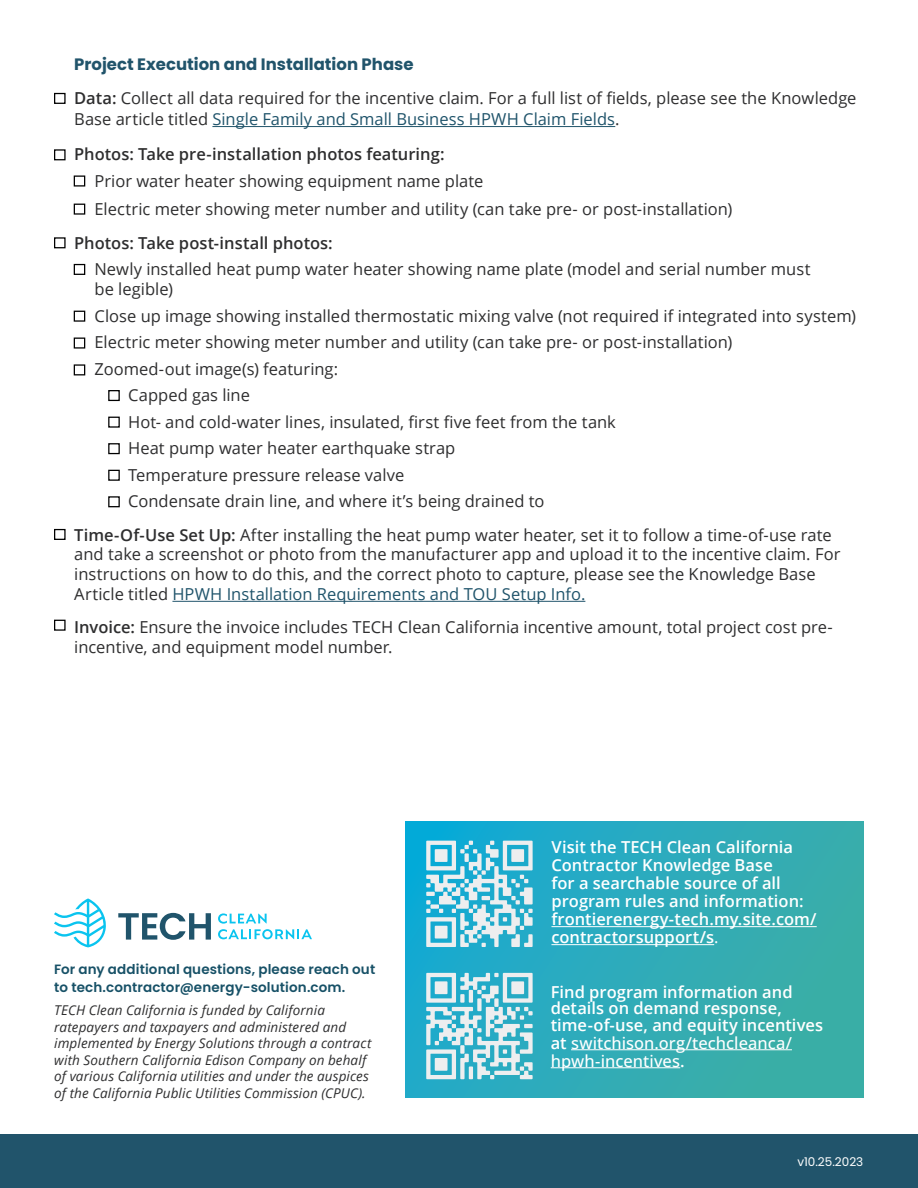
<style>
.page{position:relative;width:918px;height:1188px;background:#fff}
.page>*{position:absolute;margin:0;border:0;box-sizing:border-box;transform-origin:0 0}
.t1{font:16.5px/19.8px "Open Sans";color:#2e2e2f}
.t2{font:600 16.5px/18px "Open Sans";color:#fff}
.t3{font:600 16.5px "Open Sans";color:#2e2e2f}
.t4{font:500 16.5px/18px "Open Sans";color:#fff}
.t5{font:700 16.5px "Poppins";color:#21546b}
.t6{font:italic 13.5px/16.5px "Open Sans";letter-spacing:.01em;color:#2e2e2f}
.t7{font:600 13.5px/18px "Poppins";letter-spacing:.01em;color:#175167}
.t8{font:12px "Poppins";color:#fff}
.s1{font-weight:600}
.s2{color:#20546b}
.s3{font-weight:400}
</style>
<div class="page">
<hr style="left:212px;top:126px;width:403px;height:1px;background:#20546b">
<hr style="left:172px;top:601px;width:413px;height:1px;background:#20546b">
<div style="left:0;top:1134px;width:918px;height:54px;background:#21546b"></div>
<svg style="left:54px;top:899px;width:52px;height:48px"></svg>
<svg style="left:118px;top:913px;width:93px;height:27px"></svg>
<svg style="left:218px;top:913px;width:94px;height:26px"></svg>
<svg style="left:405px;top:822px;width:459px;height:276px;background:#2facb7"></svg>
<hr style="left:571px;top:1050px;width:221px;height:1px;background:#fff">
<hr style="left:551px;top:1068px;width:129px;height:1px;background:#fff">
<svg style="left:426px;top:973px;width:107px;height:106px;background:#8bccda"></svg>
<svg style="left:426px;top:841px;width:107px;height:106px;background:#81cbde"></svg>
<hr style="left:551px;top:926px;width:266px;height:1px;background:#fff">
<hr style="left:551px;top:944px;width:163px;height:1px;background:#fff">
<div style="left:54px;top:93px;width:12px;height:11px;border:1px solid #000"></div>
<div style="left:54px;top:149px;width:12px;height:11px;border:1px solid #000"></div>
<div style="left:108px;top:417px;width:12px;height:11px;border:1px solid #000"></div>
<div style="left:108px;top:470px;width:12px;height:11px;border:1px solid #000"></div>
<div style="left:108px;top:443px;width:12px;height:11px;border:1px solid #000"></div>
<div style="left:108px;top:496px;width:12px;height:11px;border:1px solid #000"></div>
<div style="left:108px;top:390px;width:12px;height:11px;border:1px solid #000"></div>
<div style="left:74px;top:264px;width:11px;height:11px;border:1px solid #000"></div>
<div style="left:74px;top:311px;width:11px;height:11px;border:1px solid #000"></div>
<div style="left:74px;top:338px;width:11px;height:11px;border:1px solid #000"></div>
<div style="left:54px;top:237px;width:12px;height:11px;border:1px solid #000"></div>
<div style="left:54px;top:529px;width:12px;height:11px;border:1px solid #000"></div>
<div style="left:54px;top:620px;width:12px;height:11px;border:1px solid #000"></div>
<div style="left:74px;top:364px;width:11px;height:11px;border:1px solid #000"></div>
<div style="left:74px;top:175px;width:11px;height:12px;border:1px solid #000"></div>
<div style="left:74px;top:204px;width:11px;height:11px;border:1px solid #000"></div>
<p class="t5" style="left:74px;top:57px;width:341px">Project Execution and Installation Phase</p>
<p class="t1" style="left:74px;top:87px;width:784px;line-height:21.6px"><span class="s1">Data:</span> Collect all data required for the incentive claim. For a full list of fields, please see the Knowledge<br>Base article titled <span class="s2">Single Family and Small Business HPWH Claim Fields</span>.</p>
<p class="t3" style="left:74px;top:143px;width:372px">Photos: Take pre-installation photos featuring:</p>
<p class="t1" style="left:94px;top:166px;width:639px;line-height:28.3px">Prior water heater showing equipment name plate<br>Electric meter showing meter number and utility (can take pre- or post-installation)</p>
<p class="t3" style="left:74px;top:231px;width:260px">Photos: Take post-install photos:</p>
<p class="t1" style="left:94px;top:261px;width:718px">Newly installed heat pump water heater showing name plate (model and serial number must be legible)</p>
<p class="t1" style="left:94px;top:305px;width:763px">Close up image showing installed thermostatic mixing valve (not required if integrated into system)</p>
<p class="t1" style="left:94px;top:332px;width:639px">Electric meter showing meter number and utility (can take pre- or post-installation)</p>
<p class="t1" style="left:94px;top:358px;width:245px">Zoomed-out image(s) featuring:</p>
<p class="t1" style="left:128px;top:385px;width:123px">Capped gas line</p>
<p class="t1" style="left:128px;top:411px;width:489px">Hot- and cold-water lines, insulated, first five feet from the tank</p>
<p class="t1" style="left:128px;top:438px;width:329px">Heat pump water heater earthquake strap</p>
<p class="t1" style="left:128px;top:465px;width:278px">Temperature pressure release valve</p>
<p class="t1" style="left:128px;top:491px;width:418px">Condensate drain line, and where it’s being drained to</p>
<p class="t1" style="left:74px;top:524px;width:768px"><span class="s1">Time-Of-Use Set Up:</span> After installing the heat pump water heater, set it to follow a time-of-use rate and take a screenshot or photo from the manufacturer app and upload it to the incentive claim. For instructions on how to do this, and the correct photo to capture, please see the Knowledge Base Article titled <span class="s2">HPWH Installation Requirements and TOU Setup Info.</span></p>
<p class="t1" style="left:74px;top:617px;width:760px"><span class="s1">Invoice:</span> Ensure the invoice includes TECH Clean California incentive amount, total project cost pre&shy;incentive, and equipment model number.</p>
<p class="t7" style="left:54px;top:961px;width:323px">For any additional questions, please reach out to tech.contractor@energy-solution.com.</p>
<p class="t6" style="left:54px;top:1003px;width:319px">TECH Clean California is funded by California ratepayers and taxpayers and administered and implemented by Energy Solutions through a contract with Southern California Edison Company on behalf of various California utilities and under the auspices of the California Public Utilities Commission (CPUC).</p>
<p class="t2" style="left:551px;top:838px;width:267px">Visit the TECH Clean California<br>Contractor Knowledge Base<br>for a searchable source of all program rules and information: frontierenergy-tech.my.site.com/ contractorsupport/s<span class="s3">.</span></p>
<p class="t2" style="left:551px;top:983px;width:274px;line-height:16.5px">Find program information and details on demand response, time-of-use, and equity incentives</p>
<p class="t4" style="left:551px;top:1036px;width:243px"><span class="s1">at</span> switchison.org/techcleanca/ hpwh-incentives<span class="s1">.</span></p>
<p class="t8" style="left:797px;top:1155px;width:67px">v10.25.2023</p>
</div>
